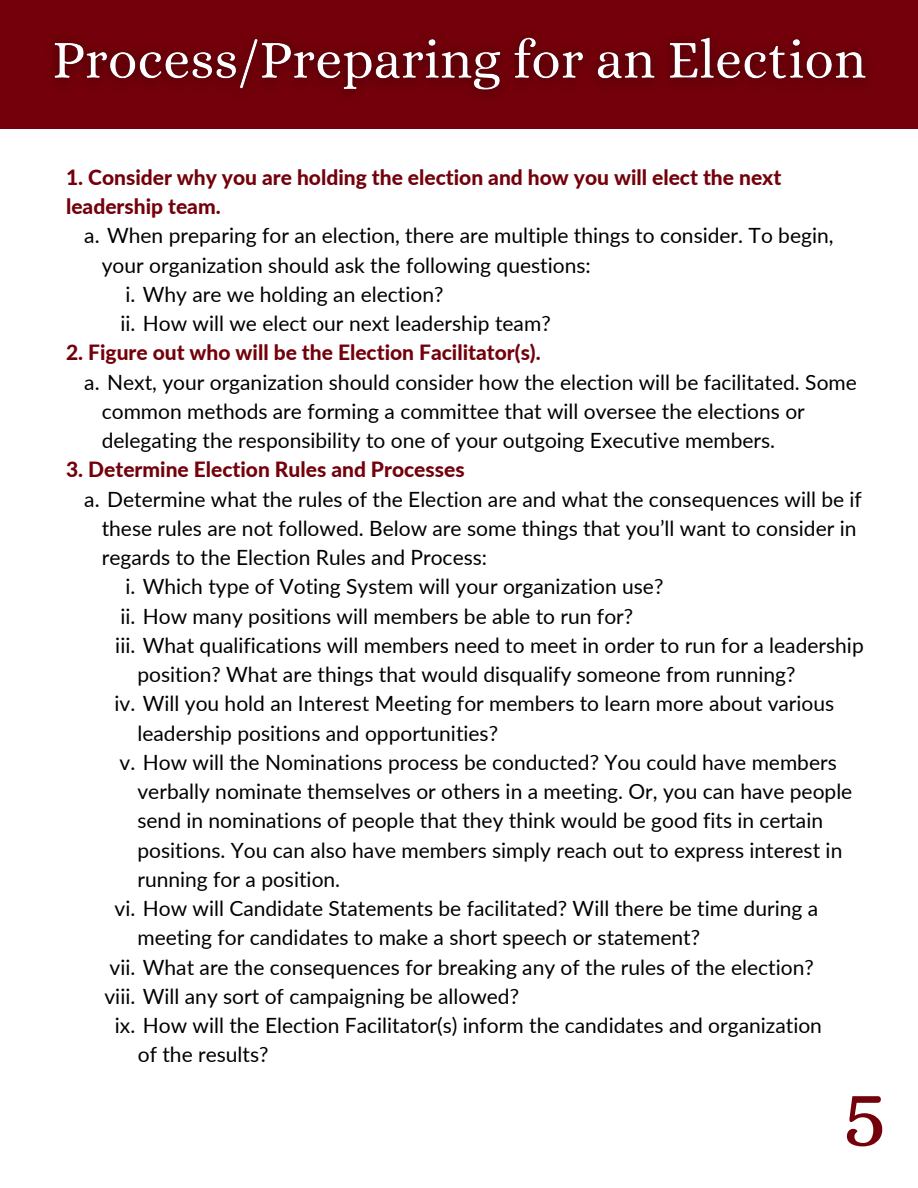
<style>
.page{position:relative;width:918px;height:1188px;background:#fff}
.page>*{position:absolute;margin:0;border:0;box-sizing:border-box;transform-origin:0 0}
.t1{font:93px "Alice";color:#73000a}
.t2{font:21px/29.2px "Lato";color:#000}
.t3{font:800 21px/29.2px "Lato";color:#73000a}
</style>
<div class="page">
<div style="left:0;top:0;width:918px;height:129px;background:#73000a"></div>
<img style="left:54px;top:37px;width:812px;height:55px">
<p class="t3" style="left:66px;top:162px;width:717px">1. Consider why you are holding the election and how you will elect the next leadership team.</p>
<p class="t2" style="left:84px;top:221px;width:751px">a. When preparing for an election, there are multiple things to consider. To begin,</p>
<p class="t2" style="left:102px;top:250px;width:490px">your organization should ask the following questions:</p>
<p class="t2" style="left:125px;top:279px;width:320px">i. Why are we holding an election?</p>
<p class="t2" style="left:120px;top:308px;width:432px">ii. How will we elect our next leadership team?</p>
<p class="t2" style="left:102px;top:367px;width:757px;text-indent:-17px">a. Next, your organization should consider how the election will be facilitated. Some common methods are forming a committee that will oversee the elections or delegating the responsibility to one of your outgoing Executive members.</p>
<p class="t2" style="left:84px;top:484px;width:779px">a. Determine what the rules of the Election are and what the consequences will be if</p>
<p class="t2" style="left:102px;top:513px;width:756px">these rules are not followed. Below are some things that you’ll want to consider in</p>
<p class="t2" style="left:102px;top:542px;width:387px">regards to the Election Rules and Process:</p>
<p class="t2" style="left:125px;top:572px;width:539px">i. Which type of Voting System will your organization use?</p>
<p class="t2" style="left:120px;top:601px;width:514px">ii. How many positions will members be able to run for?</p>
<p class="t2" style="left:115px;top:630px;width:750px">iii. What qualifications will members need to meet in order to run for a leadership</p>
<p class="t2" style="left:137px;top:659px;width:660px">position? What are things that would disqualify someone from running?</p>
<p class="t2" style="left:115px;top:689px;width:721px">iv. Will you hold an Interest Meeting for members to learn more about various</p>
<p class="t2" style="left:137px;top:718px;width:362px">leadership positions and opportunities?</p>
<p class="t2" style="left:120px;top:747px;width:719px">v. How will the Nominations process be conducted? You could have members</p>
<p class="t2" style="left:137px;top:776px;width:716px">verbally nominate themselves or others in a meeting. Or, you can have people</p>
<p class="t2" style="left:137px;top:806px;width:687px">send in nominations of people that they think would be good fits in certain</p>
<p class="t2" style="left:137px;top:835px;width:706px">positions. You can also have members simply reach out to express interest in</p>
<p class="t2" style="left:137px;top:864px;width:204px">running for a position.</p>
<p class="t2" style="left:115px;top:893px;width:705px">vi. How will Candidate Statements be facilitated? Will there be time during a</p>
<p class="t2" style="left:137px;top:923px;width:564px">meeting for candidates to make a short speech or statement?</p>
<p class="t2" style="left:110px;top:952px;width:706px">vii. What are the consequences for breaking any of the rules of the election?</p>
<p class="t2" style="left:105px;top:981px;width:416px">viii. Will any sort of campaigning be allowed?</p>
<p class="t2" style="left:115px;top:1010px;width:709px">ix. How will the Election Facilitator(s) inform the candidates and organization</p>
<p class="t3" style="left:66px;top:338px;width:476px">2. Figure out who will be the Election Facilitator(s).</p>
<p class="t3" style="left:66px;top:455px;width:400px">3. Determine Election Rules and Processes</p>
<p class="t2" style="left:138px;top:1040px;width:132px">of the results?</p>
<h1 class="t1" style="left:843px;top:1060px;width:47px">5</h1>
</div>
